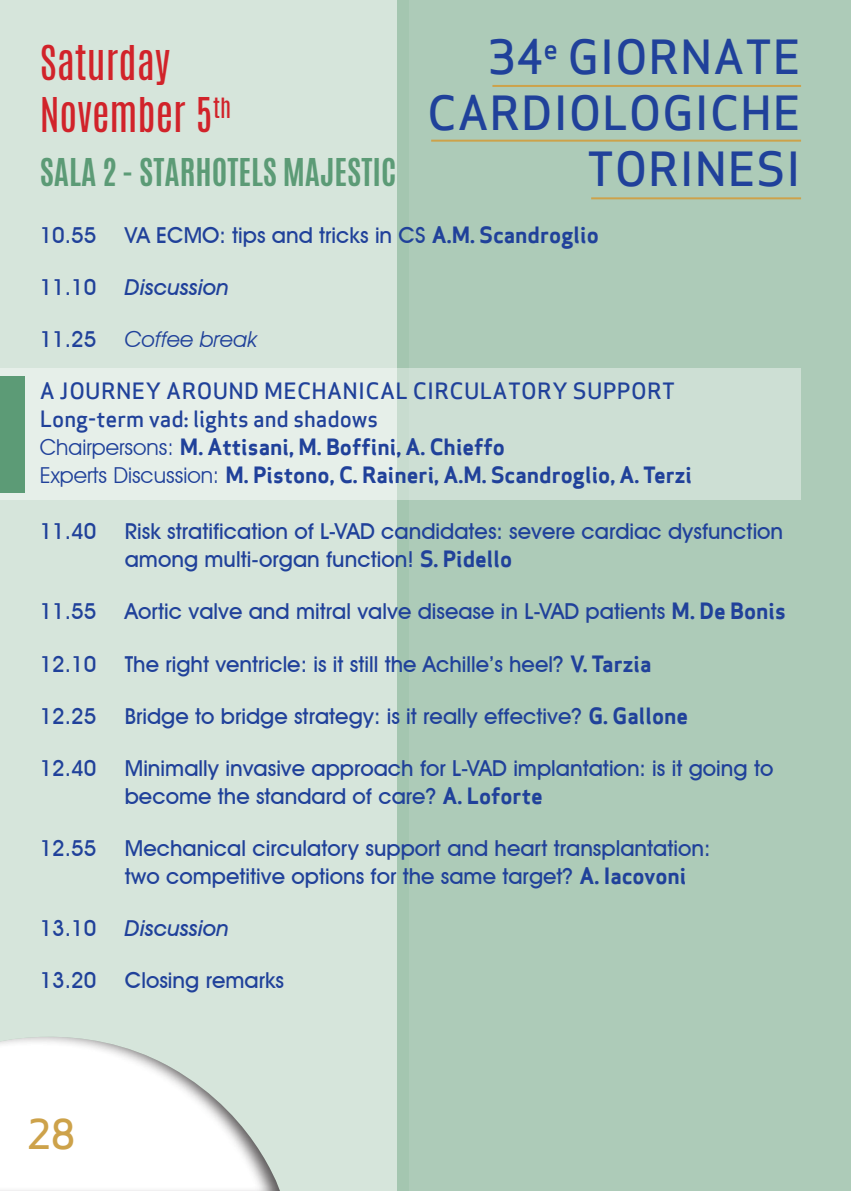
<style>
.page{position:relative;width:851px;height:1191px;background:#fff}
.page>*{position:absolute;margin:0;border:0;box-sizing:border-box;transform-origin:0 0}
.t1{font:500 46px/56px "Apex Sans";letter-spacing:.015em;color:#20419a;text-align:right}
.t2{font:40px/52px "Antonio";color:#d1232a}
.t3{font:500 40px "Apex Sans";color:#cda24a}
.t4{font:700 32px "Antonio";color:#5c9b76}
.t5{font:500 22px/28px "Avant Garde IT Cby BT";color:#20419a}
.t6{font:22px/28px "Apex Sans Bold T";color:#20419a}
.t7{font:500 22px "Apex Sans";letter-spacing:.015em;color:#20419a}
.t8{font:italic 500 22px "Avant Garde IT Cby BT";color:#20419a}
.t9{font:italic 22px "Avant Garde IT Cby BT";color:#20419a}
.s1{font-family:"Apex Sans Bold T";font-weight:400}
.s2{font-family:"Avant Garde IT Cby BT"}
</style>
<div class="page">
<div style="left:0;top:0;width:408px;height:1191px;background:#d6e5db"></div>
<div style="left:397px;top:0;width:453px;height:1191px;background:#adcbb8"></div>
<hr style="left:431px;top:140px;width:370px;height:2px;background:#cda24a">
<hr style="left:492px;top:85px;width:309px;height:2px;background:#cda24a">
<hr style="left:591px;top:197px;width:210px;height:2px;background:#cda24a">
<div style="left:0;top:369px;width:801px;height:131px;background:linear-gradient(to right,#ebf2ed,#c7dbcf)"></div>
<div style="left:0;top:376px;width:24px;height:116px;background:#5c9b76"></div>
<div style="left:0;top:1033px;width:285px;height:158px;background:#231f20;opacity:.75"></div>
<h2 class="t2" style="left:40px;top:37px;width:193px">Saturday<br>November 5<sup>th</sup></h2>
<h3 class="t4" style="left:40px;top:148px;width:355px">SALA 2 - STARHOTELS MAJESTIC</h3>
<h1 class="t1" style="left:427px;top:23px;width:375px">34<sup>e</sup> Giornate<br>Cardiologiche<br>Torinesi</h1>
<p class="t5" style="left:40px;top:221px;width:58px">10.55</p>
<p class="t5" style="left:125px;top:221px;width:475px">VA ECMO: tips and tricks in CS <span class="s1">A.M. Scandroglio</span></p>
<p class="t5" style="left:40px;top:273px;width:58px">11.10</p>
<p class="t8" style="left:125px;top:274px;width:105px">Discussion</p>
<p class="t5" style="left:40px;top:325px;width:58px">11.25</p>
<p class="t9" style="left:125px;top:326px;width:134px">Coffee break</p>
<p class="t7" style="left:40px;top:372px;width:46px">A JOURNE</p>
<p class="t7" style="left:145px;top:372px;width:37px">Y AROUND</p>
<p class="t7" style="left:264px;top:372px;width:61px">MECHANI</p>
<p class="t7" style="left:365px;top:372px;width:114px">CAL CIRCULATOR</p>
<p class="t7" style="left:552px;top:372px;width:94px">Y SU PPORT</p>
<p class="t7" style="left:40px;top:400px;width:340px">Long-term vad: lights and shadows</p>
<p class="t6" style="left:40px;top:433px;width:653px"><span class="s2">Chairpersons:</span> M. Attisani, M. Boffini, A. Chieffo<br><span class="s2">Experts Discussion:</span> M. Pistono, C. Raineri, A.M. Scandroglio, A. Terzi</p>
<p class="t5" style="left:40px;top:517px;width:58px">11.40</p>
<p class="t5" style="left:125px;top:517px;width:660px">Risk stratification of L-VAD candidates: severe cardiac dysfunction among multi-organ function! <span class="s1">S. Pidello</span></p>
<p class="t5" style="left:40px;top:597px;width:58px">11.55</p>
<p class="t5" style="left:125px;top:597px;width:662px">Aortic valve and mitral valve disease in L-VAD patients <span class="s1">M. De Bonis</span></p>
<p class="t5" style="left:40px;top:649px;width:58px">12.10</p>
<p class="t5" style="left:125px;top:649px;width:528px">The right ventricle: is it still the Achille’s heel? <span class="s1">V. Tarzia</span></p>
<p class="t5" style="left:40px;top:701px;width:58px">12.25</p>
<p class="t5" style="left:125px;top:701px;width:564px">Bridge to bridge strategy: is it really effective? <span class="s1">G. Gallone</span></p>
<p class="t5" style="left:40px;top:753px;width:58px">12.40</p>
<p class="t5" style="left:125px;top:753px;width:650px">Minimally invasive approach for L-VAD implantation: is it going to become the standard of care? <span class="s1">A. Loforte</span></p>
<p class="t5" style="left:40px;top:833px;width:58px">12.55</p>
<p class="t5" style="left:125px;top:833px;width:587px">Mechanical circulatory support and heart transplantation: two competitive options for the same target? <span class="s1">A. I acovoni</span></p>
<p class="t5" style="left:40px;top:913px;width:58px">13.10</p>
<p class="t8" style="left:125px;top:914px;width:105px">Discussion</p>
<p class="t5" style="left:40px;top:965px;width:58px">13.20</p>
<p class="t5" style="left:125px;top:965px;width:161px">Closing remarks</p>
<h2 class="t3" style="left:27px;top:1099px;width:50px">28</h2>
</div>
